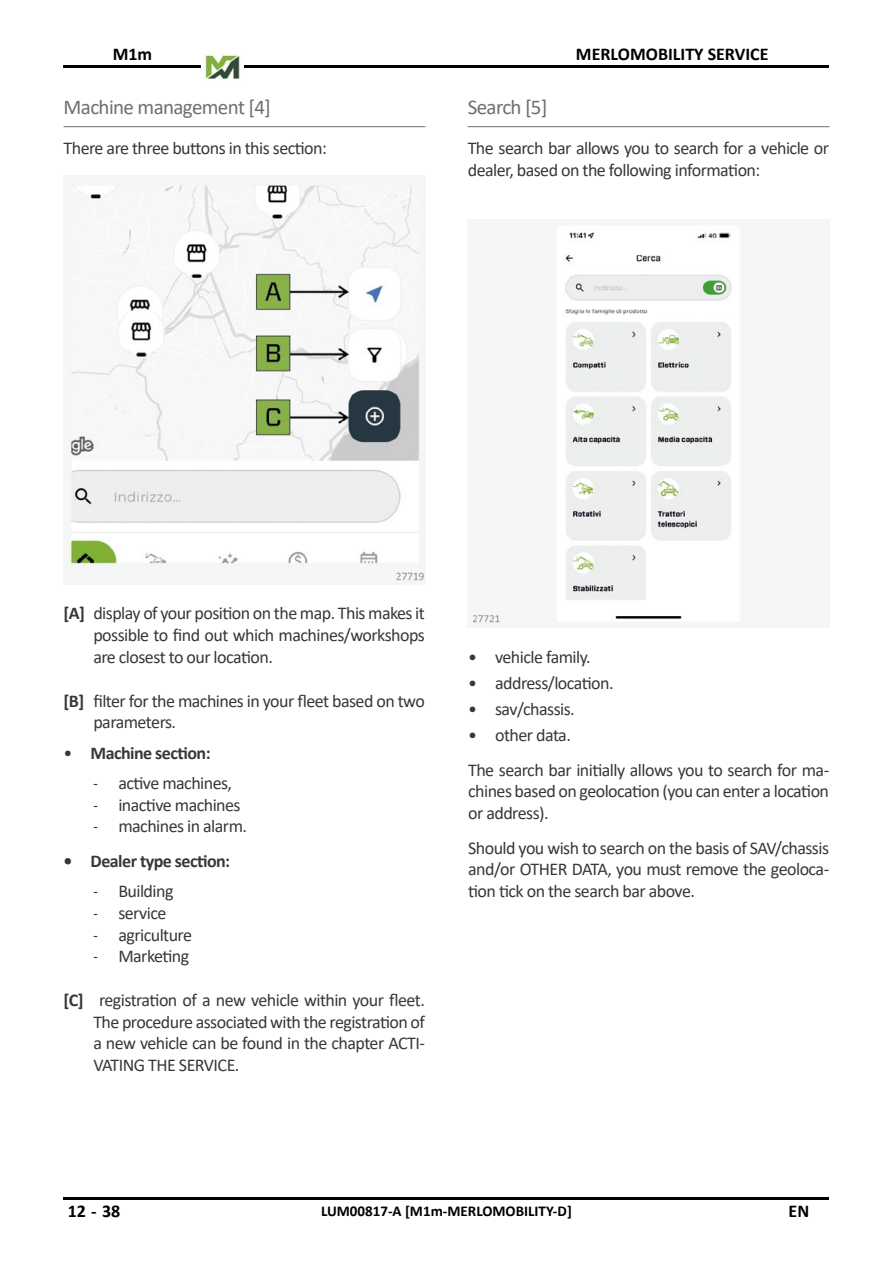
<style>
.page{position:relative;width:893px;height:1263px;background:#fff}
.page>*{position:absolute;margin:0;border:0;box-sizing:border-box;transform-origin:0 0}
.TITOLO_PARAGRAFO_-_Corsivo{font:21px "Calibri";letter-spacing:-.03em;color:#706f6f}
.TESTO{font:18px/21.8px "Calibri";letter-spacing:-.03em;color:#353a36;text-align:justify}
.t1{font:700 18px "Calibri";letter-spacing:-.03em;color:#353a36}
.t2{font:700 18px "Calibri";color:#000}
.t3{font:700 15px "Calibri";color:#000}
.s1{font-weight:700}
.s2{font-weight:400}
</style>
<div class="page">
<hr style="left:64px;top:66px;width:765px;height:2px;background:#000">
<hr style="left:64px;top:1197px;width:765px;height:2px;background:#000">
<img style="left:201px;top:54px;width:43px;height:25px">
<img style="left:64px;top:176px;width:361px;height:408px">
<img style="left:473px;top:222px;width:356px;height:405px">
<hr style="left:64px;top:126px;width:361px;height:1px;background:#706f6f">
<hr style="left:468px;top:126px;width:362px;height:1px;background:#706f6f">
<p class="t2" style="left:113px;top:41px;width:41px">M1m</p>
<p class="TITOLO_PARAGRAFO_-_Corsivo" style="left:64px;top:92px;width:209px">Machine management [4]</p>
<p class="TESTO" style="left:64px;top:137px;width:265px">There are three buttons in this section:</p>
<p class="t2" style="left:576px;top:41px;width:194px">MERLOMOBILITY SERVICE</p>
<p class="TITOLO_PARAGRAFO_-_Corsivo" style="left:468px;top:92px;width:81px">Search [5]</p>
<p class="TESTO" style="left:468px;top:137px;width:363px">The search bar allows you to search for a vehicle or dealer, based on the following information:</p>
<p class="TESTO" style="left:93px;top:602px;width:333px;text-indent:-30px"><span class="s1">[A]</span> display of your position on the map. This makes it possible to find out which machines/workshops are closest to our location.</p>
<p class="TESTO" style="left:93px;top:689px;width:333px;text-indent:-30px"><span class="s1">[B]</span> filter for the machines in your fleet based on two parameters.</p>
<p class="t1" style="left:64px;top:740px;width:149px"><span class="s2">•</span> Machine section:</p>
<p class="TESTO" style="left:93px;top:771px;width:140px">෮ active machines,</p>
<p class="TESTO" style="left:93px;top:793px;width:149px">෮ inactive machines</p>
<p class="TESTO" style="left:93px;top:815px;width:155px">෮ machines in alarm.</p>
<p class="t1" style="left:64px;top:848px;width:168px">• Dealer type section:</p>
<p class="TESTO" style="left:93px;top:880px;width:82px">෮ Building</p>
<p class="TESTO" style="left:93px;top:901px;width:75px">෮ service</p>
<p class="TESTO" style="left:93px;top:923px;width:100px">෮ agriculture</p>
<p class="TESTO" style="left:93px;top:945px;width:97px">෮ Marketing</p>
<p class="TESTO" style="left:93px;top:988px;width:333px;text-indent:-30px"><span class="s1">[C]</span> registration of a new vehicle within your fleet.<br>The procedure associated with the registration of a new vehicle can be found in the chapter ACTI-VATING THE SERVICE.</p>
<p class="TESTO" style="left:468px;top:646px;width:124px">• vehicle family.</p>
<p class="TESTO" style="left:468px;top:672px;width:147px">• address/location.</p>
<p class="TESTO" style="left:468px;top:698px;width:108px">• sav/chassis.</p>
<p class="TESTO" style="left:468px;top:724px;width:104px">• other data.</p>
<p class="TESTO" style="left:468px;top:758px;width:363px">The search bar initially allows you to search for ma&shy;chines based on geolocation (you can enter a location or address).</p>
<p class="TESTO" style="left:468px;top:836px;width:363px">Should you wish to search on the basis of SAV/chassis and/or OTHER DATA, you must remove the geoloca&shy;tion tick on the search bar above.</p>
<p class="t2" style="left:68px;top:1198px;width:54px">12 - 38</p>
<p class="t3" style="left:321px;top:1200px;width:252px">LUM00817-A [M1m-MERLOMOBILITY-D]</p>
<p class="t2" style="left:789px;top:1198px;width:22px">EN</p>
</div>
